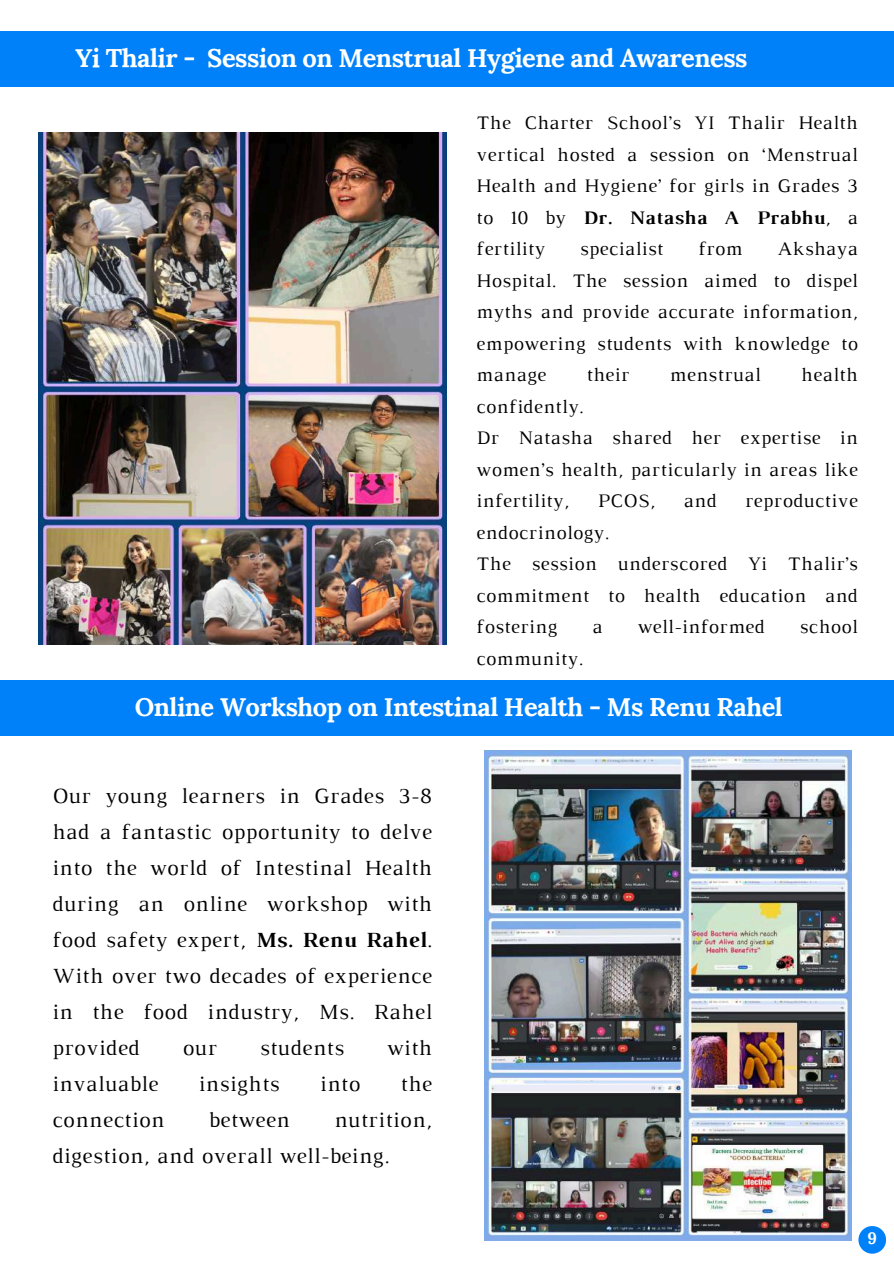
<style>
.page{position:relative;width:894px;height:1264px;background:#fff}
.page>*{position:absolute;margin:0;border:0;box-sizing:border-box;transform-origin:0 0}
.t1{font:700 25.5px "Lora";letter-spacing:-.02em;color:#fff}
.t2{font:22.05px/36px "Luthier";letter-spacing:.03em;color:#000;text-align:justify}
.t3{font:19.5px/31.5px "Luthier";letter-spacing:.03em;color:#000;text-align:justify}
.t4{font:700 16.5px "Lora";color:#fff}
.s1{font-weight:700}
</style>
<div class="page">
<img style="left:38px;top:133px;width:409px;height:512px">
<div style="left:0;top:31px;width:893px;height:56px;background:#0081f9"></div>
<div style="left:0;top:679px;width:893px;height:56px;background:#0081f9"></div>
<img style="left:484px;top:750px;width:366px;height:490px">
<div style="left:858px;top:1225px;width:27px;height:28px;background:#0081f9;border-radius:50%"></div>
<h1 class="t1" style="left:75px;top:42px;width:673px">Yi Thalir - Session on Menstrual Hygiene and Awareness</h1>
<p class="t3" style="left:476px;top:108px;width:382px">The Charter School’s YI Thalir Health vertical hosted a session on ‘Menstrual Health and Hygiene’ for girls in Grades 3 to 10 by <span class="s1">Dr. Natasha A Prabhu</span>, a fertility</p>
<p class="t3" style="left:580px;top:234px;width:85px">specialist</p>
<p class="t3" style="left:698px;top:234px;width:46px">from</p>
<p class="t3" style="left:476px;top:234px;width:382px;text-indent:301px">Akshaya Hospital. The session aimed to dispel myths and provide accurate information, empowering students with knowledge to manage</p>
<p class="t3" style="left:586px;top:360px;width:44px">their</p>
<p class="t3" style="left:669px;top:360px;width:92px">menstrual</p>
<p class="t3" style="left:801px;top:360px;width:58px">health</p>
<p class="t3" style="left:476px;top:392px;width:382px;text-align:left">confidently.<br>Dr Natasha shared her expertise in women’s health, particularly in areas like infertility,</p>
<p class="t3" style="left:597px;top:486px;width:59px">PCOS,</p>
<p class="t3" style="left:683px;top:486px;width:34px">and</p>
<p class="t3" style="left:745px;top:486px;width:114px">reproductive</p>
<p class="t3" style="left:476px;top:518px;width:382px;text-align:left">endocrinology.<br>The session underscored Yi Thalir’s commitment to health education and fostering</p>
<p class="t3" style="left:592px;top:612px;width:12px">a</p>
<p class="t3" style="left:637px;top:612px;width:128px">well-informed</p>
<p class="t3" style="left:799px;top:612px;width:59px">school</p>
<p class="t3" style="left:476px;top:644px;width:108px">community.</p>
<h1 class="t1" style="left:135px;top:690px;width:649px">Online Workshop on Intestinal Health - Ms Renu Rahel</h1>
<p class="t2" style="left:52px;top:779px;width:381px">Our young learners in Grades 3-8 had a fantastic opportunity to delve into the world of Intestinal Health during an online workshop with food safety expert, <span class="s1">Ms. Renu Rahel</span>.<br>With over two decades of experience in the food industry, Ms. Rahel provided</p>
<p class="t2" style="left:183px;top:1031px;width:36px">our</p>
<p class="t2" style="left:260px;top:1031px;width:85px">students</p>
<p class="t2" style="left:387px;top:1031px;width:46px">with</p>
<p class="t2" style="left:52px;top:1067px;width:107px">invaluable</p>
<p class="t2" style="left:199px;top:1067px;width:82px">insights</p>
<p class="t2" style="left:320px;top:1067px;width:41px">into</p>
<p class="t2" style="left:401px;top:1067px;width:33px">the</p>
<p class="t2" style="left:52px;top:1103px;width:114px">connection</p>
<p class="t2" style="left:209px;top:1103px;width:82px">between</p>
<p class="t2" style="left:52px;top:1103px;width:381px;text-indent:282px">nutrition, digestion, and overall well-being.</p>
<p class="t4" style="left:867px;top:1227px;width:11px">9</p>
</div>
